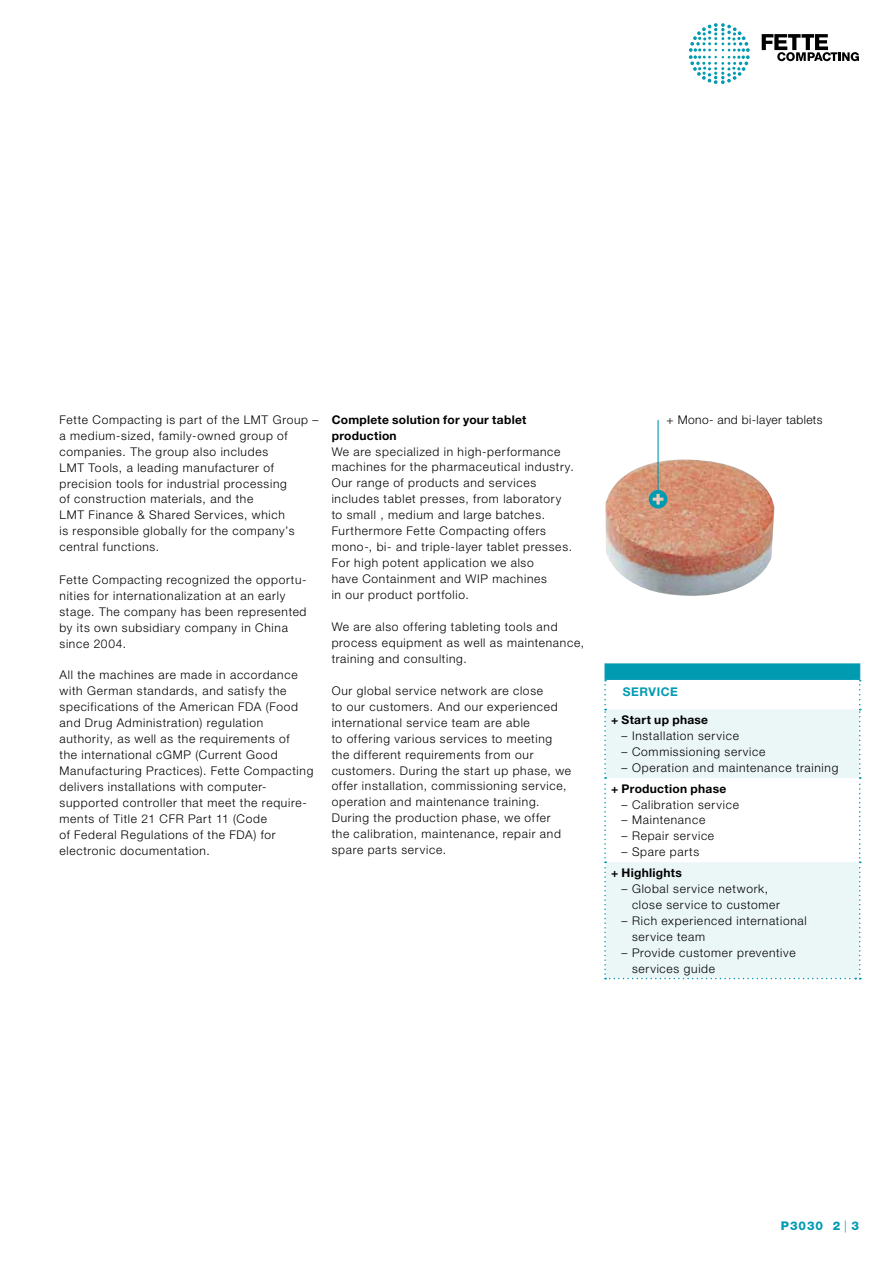
<style>
.page{position:relative;width:893px;height:1263px;background:#fff}
.page>*{position:absolute;margin:0;border:0;box-sizing:border-box;transform-origin:0 0}
.t1{font:300 12px/15.9px "Helvetica Neue LT Pro";letter-spacing:.06em;color:#000}
.t2{font:700 12px/15.9px "Helvetica Neue LT Pro";letter-spacing:.02em;color:#000}
.t3{font:300 12px "Helvetica Neue LT Pro";letter-spacing:.03em;color:#000}
.t4{font:800 12px "Helvetica Neue LT Pro";letter-spacing:.08em;color:#009ab1}
.t5{font:700 12px "Helvetica Neue LT Pro";letter-spacing:.045em;color:#009ab1}
.s1{font-weight:700;color:#ebf6f7}
.s2{font-weight:300}
</style>
<div class="page">
<svg style="left:762px;top:34px;width:97px;height:27px"></svg>
<svg style="left:689px;top:23px;width:61px;height:61px"></svg>
<svg style="left:604px;top:663px;width:257px;height:316px"></svg>
<img style="left:605px;top:459px;width:169px;height:137px">
<hr style="left:657px;top:420px;width:2px;height:72px;background:#009ab1">
<svg style="left:649px;top:490px;width:18px;height:18px"></svg>
<p class="t1" style="left:60px;top:411px;width:261px">Fette Compacting is part of the LMT Group – a medium-sized, family-owned group of companies. The group also includes<br>LMT Tools, a leading manufacturer of precision tools for industrial processing<br>of construction materials, and the<br>LMT Finance &amp; Shared Services, which<br>is responsible globally for the company’s central functions.</p>
<p class="t1" style="left:60px;top:571px;width:249px">Fette Compacting recognized the opportu&shy;nities for internationalization at an early stage. The company has been represented by its own subsidiary company in China since 2004.</p>
<p class="t1" style="left:60px;top:667px;width:255px">All the machines are made in accordance with German standards, and satisfy the specifications of the American FDA (Food and Drug Administration) regulation authority, as well as the requirements of<br>the international cGMP (Current Good Manufacturing Practices). Fette Compacting delivers installations with computer&shy;supported controller that meet the require&shy;ments of Title 21 CFR Part 11 (Code<br>of Federal Regulations of the FDA) for electronic documentation.</p>
<p class="t2" style="left:332px;top:411px;width:196px">Complete solution for your tablet production</p>
<p class="t1" style="left:332px;top:443px;width:244px">We are specialized in high-performance machines for the pharmaceutical industry.<br>Our range of products and services includes tablet presses, from laboratory to small , medium and large batches.<br>Furthermore Fette Compacting offers mono-, bi- and triple-layer tablet presses.<br>For high potent application we also<br>have Containment and WIP machines<br>in our product portfolio.</p>
<p class="t1" style="left:332px;top:618px;width:254px">We are also offering tableting tools and process equipment as well as maintenance, training and consulting.</p>
<p class="t1" style="left:332px;top:682px;width:241px">Our global service network are close<br>to our customers. And our experienced international service team are able<br>to offering various services to meeting the different requirements from our customers. During the start up phase, we offer installation, commissioning service, operation and maintenance training.<br>During the production phase, we offer the calibration, maintenance, repair and spare parts service.</p>
<p class="t3" style="left:667px;top:412px;width:158px">+ Mono- and bi-layer tablets</p>
<p class="t5" style="left:623px;top:685px;width:57px">SERVICE</p>
<p class="t2" style="left:611px;top:712px;width:99px">+ Start up phase</p>
<p class="t1" style="left:622px;top:728px;width:119px">– Installation service</p>
<p class="t1" style="left:622px;top:743px;width:145px">– Commissioning service</p>
<p class="t1" style="left:622px;top:759px;width:218px">– Operation and maintenance training</p>
<p class="t2" style="left:611px;top:780px;width:117px">+ Production phase</p>
<p class="t1" style="left:622px;top:796px;width:119px">– Calibration service</p>
<p class="t1" style="left:622px;top:812px;width:85px">– Maintenance</p>
<p class="t1" style="left:622px;top:828px;width:94px">– Repair service</p>
<p class="t1" style="left:622px;top:844px;width:79px">– Spare parts</p>
<p class="t2" style="left:611px;top:864px;width:72px">+ Highlights</p>
<p class="t1" style="left:622px;top:880px;width:148px">– Global service network,</p>
<p class="t1" style="left:632px;top:896px;width:150px">close service to customer</p>
<p class="t1" style="left:611px;top:912px;width:197px"><span class="s1">+</span> – Rich experienced international</p>
<p class="t1" style="left:632px;top:928px;width:75px">service team</p>
<p class="t1" style="left:611px;top:944px;width:186px"><span class="s1">+</span> – Provide customer preventive</p>
<p class="t1" style="left:632px;top:960px;width:85px">services guide</p>
<p class="t4" style="left:781px;top:1219px;width:80px">P3030 2 <span class="s2">|</span> 3</p>
</div>
